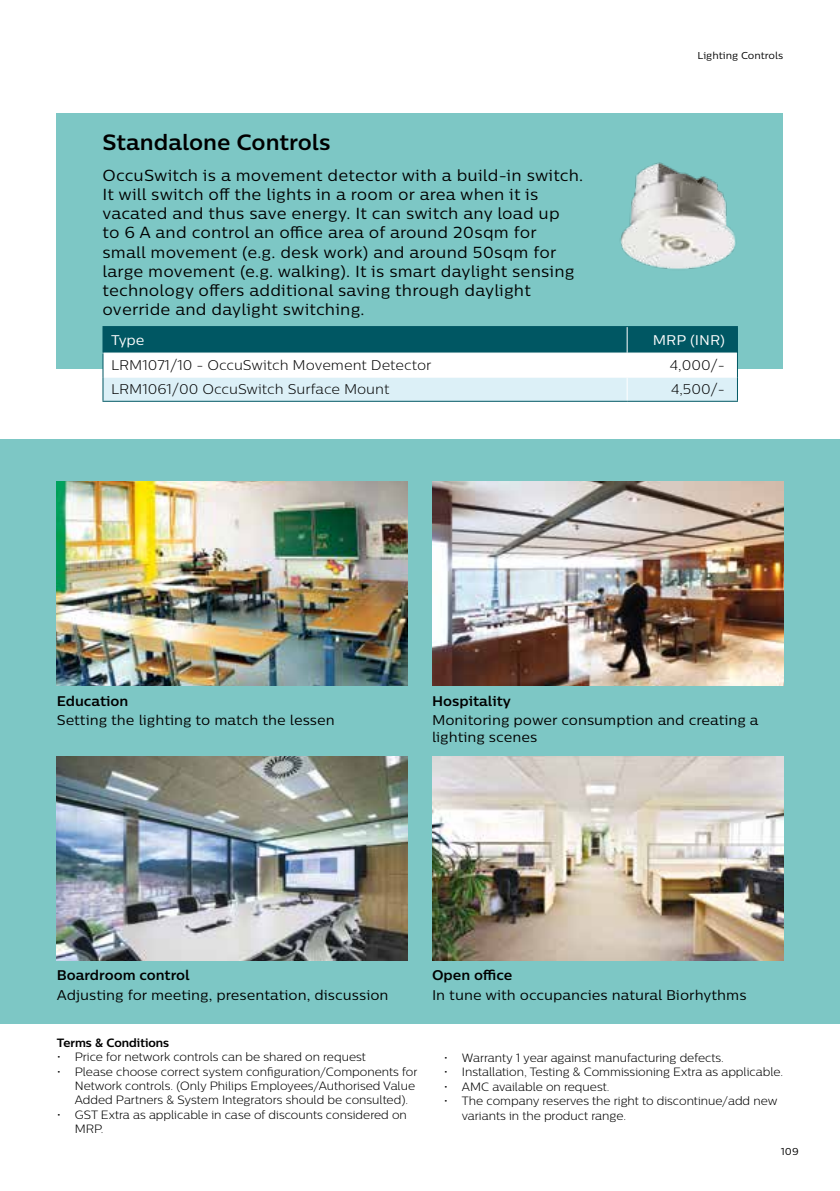
<style>
.page{position:relative;width:840px;height:1191px;background:#fff}
.page>*{position:absolute;margin:0;border:0;box-sizing:border-box;transform-origin:0 0}
.t1{font:700 22px "Centrale Sans Pro";color:#000}
.t2{font:16px/19.2px "Centrale Sans Pro";letter-spacing:.01em;color:#000}
.t3{font:14px/16.8px "Centrale Sans Pro";color:#000}
.t4{font:300 14px "Centrale Sans Pro";color:#000}
.t5{font:700 14px "Centrale Sans Pro";color:#000}
.t6{font:14px "Centrale Sans Pro";color:#fff}
.t7{font:300 12px/14.4px "Centrale Sans";color:#000}
.t8{font:700 12px "Centrale Sans";color:#000}
.t9{font:10px "Centrale Sans Pro";color:#000}
</style>
<div class="page">
<div style="left:57px;top:113px;width:725px;height:256px;background:#7dc7c5"></div>
<svg style="left:102px;top:326px;width:635px;height:75px;background:#99bec4"></svg>
<hr style="left:102px;top:401px;width:524px;height:1px;background:#005763">
<hr style="left:626px;top:401px;width:111px;height:1px;background:#005763">
<img style="left:620px;top:162px;width:116px;height:107px">
<div style="left:0;top:439px;width:839px;height:584px;background:#7dc7c5"></div>
<img style="left:57px;top:756px;width:351px;height:204px">
<img style="left:432px;top:756px;width:350px;height:204px">
<img style="left:57px;top:481px;width:351px;height:204px">
<img style="left:432px;top:481px;width:350px;height:204px">
<p class="t9" style="left:697px;top:49px;width:87px">Lighting Controls</p>
<h1 class="t1" style="left:102px;top:128px;width:229px">Standalone Controls</h1>
<p class="t2" style="left:102px;top:165px;width:482px">OccuSwitch is a movement detector with a build-in switch.<br>It will switch off the lights in a room or area when it is vacated and thus save energy. It can switch any load up<br>to 6 A and control an office area of around 20sqm for small movement (e.g. desk work) and around 50sqm for large movement (e.g. walking). It is smart daylight sensing technology offers additional saving through daylight override and daylight switching.</p>
<p class="t6" style="left:111px;top:331px;width:35px">Type</p>
<p class="t6" style="left:652px;top:331px;width:74px">MRP (INR)</p>
<p class="t4" style="left:111px;top:357px;width:322px">LRM1071/10 - OccuSwitch Movement Detector</p>
<p class="t4" style="left:669px;top:357px;width:57px">4,000/-</p>
<p class="t4" style="left:111px;top:381px;width:280px">LRM1061/00 OccuSwitch Surface Mount</p>
<p class="t4" style="left:670px;top:381px;width:55px">4,500/-</p>
<p class="t5" style="left:57px;top:691px;width:73px">Education</p>
<p class="t3" style="left:57px;top:711px;width:279px">Setting the lighting to match the lessen</p>
<p class="t5" style="left:432px;top:691px;width:80px">Hospitality</p>
<p class="t3" style="left:432px;top:711px;width:328px">Monitoring power consumption and creating a lighting scenes</p>
<p class="t5" style="left:57px;top:966px;width:134px">Boardroom control</p>
<p class="t3" style="left:57px;top:986px;width:333px">Adjusting for meeting, presentation, discussion</p>
<p class="t8" style="left:57px;top:1035px;width:114px">Terms &amp; Conditions</p>
<p class="t7" style="left:57px;top:1049px;width:310px">• Price for network controls can be shared on request</p>
<p class="t7" style="left:75px;top:1064px;width:344px;text-indent:-18px">• Please choose correct system configuration/Components for<br>Network controls. (Only Philips Employees/Authorised Value<br>Added Partners &amp; System Integrators should be consulted).</p>
<p class="t7" style="left:75px;top:1107px;width:333px;text-indent:-18px">• GST Extra as applicable in case of discounts considered on<br>MRP.</p>
<p class="t5" style="left:432px;top:966px;width:82px">Open office</p>
<p class="t3" style="left:432px;top:986px;width:316px">In tune with occupancies natural Biorhythms</p>
<p class="t7" style="left:443px;top:1050px;width:281px">• Warranty 1 year against manufacturing defects.</p>
<p class="t7" style="left:443px;top:1064px;width:341px">• Installation, Testing &amp; Commissioning Extra as applicable.</p>
<p class="t7" style="left:443px;top:1079px;width:167px">• AMC available on request.</p>
<p class="t7" style="left:461px;top:1093px;width:317px;text-indent:-18px">• The company reserves the right to discontinue/add new variants in the product range.</p>
<p class="t9" style="left:780px;top:1145px;width:19px">109</p>
</div>
